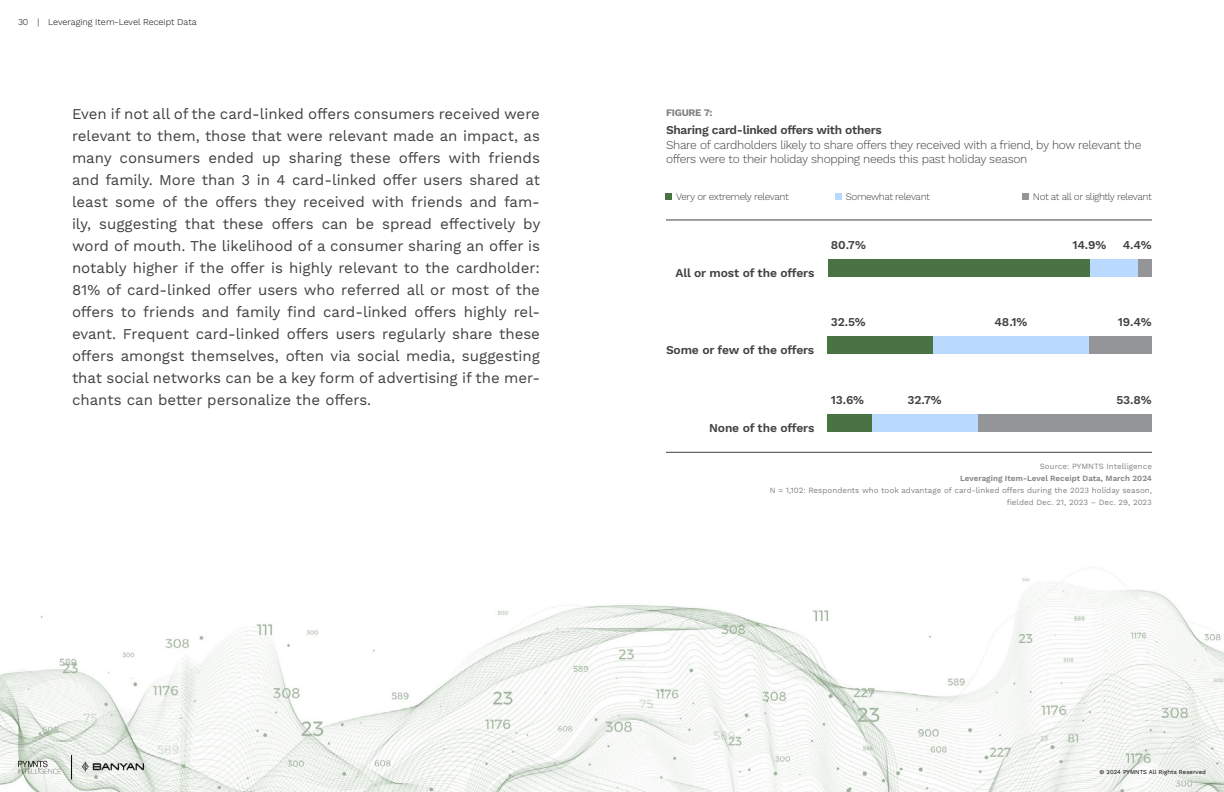
<style>
.page{position:relative;width:1224px;height:792px;background:#fff}
.page>*{position:absolute;margin:0;border:0;box-sizing:border-box;transform-origin:0 0}
.t1{font:15px/22px "Work Sans";color:#414042;text-align:justify}
.t2{font:300 12px/14.4px "Work Sans";letter-spacing:-.025em;color:#414042}
.t3{font:600 12px "Work Sans";letter-spacing:-.015em;color:#414042}
.t4{font:300 10px "Work Sans";letter-spacing:-.045em;color:#414042}
.t5{font:700 10px "Work Sans";letter-spacing:-.025em;color:#808285}
.t6{font:300 9px "Work Sans";color:#000}
.t7{font:8px/12px "Work Sans";color:#808285;text-align:right}
.t8{font:600 8px "Work Sans";color:#808285}
.t9{font:6px "Work Sans";letter-spacing:.005em;color:#000}
</style>
<div class="page">
<div style="left:666px;top:193px;width:6px;height:7px;background:#4a7343"></div>
<div style="left:835px;top:193px;width:7px;height:7px;background:#b9d9ff"></div>
<div style="left:1023px;top:193px;width:6px;height:7px;background:#939598"></div>
<div style="left:1138px;top:259px;width:14px;height:18px;background:#939598"></div>
<div style="left:1089px;top:259px;width:49px;height:18px;background:#b9d9ff"></div>
<div style="left:828px;top:259px;width:261px;height:18px;background:#4a7343"></div>
<hr style="left:666px;top:220px;width:486px;height:1px;background:#414042">
<hr style="left:666px;top:452px;width:486px;height:1px;background:#414042">
<div style="left:1089px;top:336px;width:63px;height:18px;background:#939598"></div>
<div style="left:933px;top:336px;width:156px;height:18px;background:#b9d9ff"></div>
<div style="left:828px;top:336px;width:105px;height:18px;background:#4a7343"></div>
<div style="left:978px;top:414px;width:174px;height:18px;background:#939598"></div>
<div style="left:872px;top:414px;width:106px;height:18px;background:#b9d9ff"></div>
<div style="left:828px;top:414px;width:44px;height:18px;background:#4a7343"></div>
<img style="left:0;top:567px;width:1224px;height:225px">
<p class="t6" style="left:18px;top:16px;width:180px">30 | Leveraging Item-Level Receipt Data</p>
<p class="t1" style="left:72px;top:104px;width:470px">Even if not all of the card-linked offers consumers received were relevant to them, those that were relevant made an impact, as many consumers ended up sharing these offers with friends and family. More than 3 in 4 card-linked offer users shared at least some of the offers they received with friends and fam&shy;ily, suggesting that these offers can be spread effectively by word of mouth. The likelihood of a consumer sharing an offer is notably higher if the offer is highly relevant to the cardholder:<br>81% of card-linked offer users who referred all or most of the offers to friends and family find card-linked offers highly rel&shy;evant. Frequent card-linked offers users regularly share these offers amongst themselves, often via social media, suggesting that social networks can be a key form of advertising if the mer&shy;chants can better personalize the offers.</p>
<p class="t5" style="left:666px;top:106px;width:48px">FIGURE 7:</p>
<p class="t3" style="left:666px;top:123px;width:217px">Sharing card-linked offers with others</p>
<p class="t2" style="left:666px;top:138px;width:477px">Share of cardholders likely to share offers they received with a friend, by how relevant the offers were to their holiday shopping needs this past holiday season</p>
<p class="t4" style="left:676px;top:190px;width:114px">Very or extremely relevant</p>
<p class="t4" style="left:846px;top:190px;width:86px">Somewhat relevant</p>
<p class="t4" style="left:1033px;top:190px;width:120px">Not at all or slightly relevant</p>
<p class="t3" style="left:831px;top:238px;width:36px">80.7%</p>
<p class="t3" style="left:1123px;top:238px;width:30px">4.4%</p>
<p class="t3" style="left:1072px;top:238px;width:35px">14.9%</p>
<p class="t3" style="left:676px;top:266px;width:140px">All or most of the offers</p>
<p class="t3" style="left:1118px;top:315px;width:35px">19.4%</p>
<p class="t3" style="left:995px;top:315px;width:34px">48.1%</p>
<p class="t3" style="left:831px;top:315px;width:36px">32.5%</p>
<p class="t3" style="left:666px;top:343px;width:150px">Some or few of the offers</p>
<p class="t3" style="left:1116px;top:393px;width:37px">53.8%</p>
<p class="t3" style="left:908px;top:393px;width:36px">32.7%</p>
<p class="t3" style="left:831px;top:393px;width:35px">13.6%</p>
<p class="t3" style="left:709px;top:421px;width:107px">None of the offers</p>
<p class="t7" style="left:1040px;top:460px;width:114px">Source: PYMNTS Intelligence</p>
<p class="t8" style="left:960px;top:473px;width:193px">Leveraging Item-Level Receipt Data, March 2024</p>
<p class="t7" style="left:770px;top:484px;width:384px">N = 1,102: Respondents who took advantage of card-linked offers during the 2023 holiday season, fielded Dec. 21, 2023 – Dec. 29, 2023</p>
<p class="t9" style="left:1100px;top:768px;width:108px">© 2024 PYMNTS All Rights Reserved</p>
</div>
